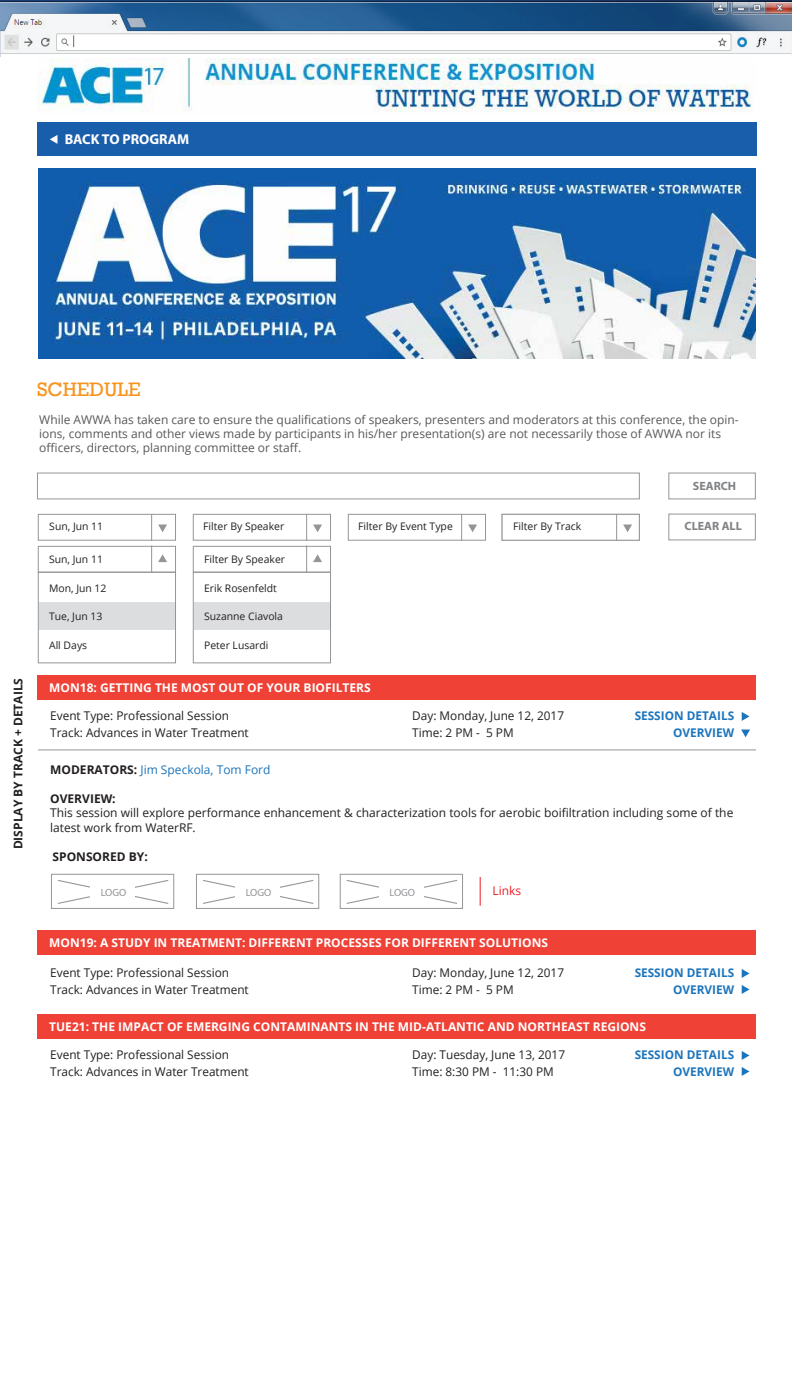
<style>
.page{position:relative;width:792px;height:1385px;background:#fff}
.page>*{position:absolute;margin:0;border:0;box-sizing:border-box;transform-origin:0 0}
.t1{font:20px "Rockwell";color:#f7941e}
.t2{font:700 14.3px "Myriad Pro";color:#fff}
.t3{font:12px/14.4px "Open Sans";color:#231f20}
.t4{font:12px/14.4px "Open Sans";color:#58595b}
.t5{font:700 12px "Open Sans";color:#fff}
.t6{font:700 12px "Open Sans";color:#1c75bc}
.t7{font:700 12px "Open Sans";color:#231f20}
.t8{font:12px "Open Sans";color:#1c75bc}
.t9{font:700 12px "Myriad Pro";color:#808285}
.t10{font:12px "Open Sans";color:#ed1d24}
.t11{font:10.4px "Open Sans";color:#231f20}
.t12{font:10.4px "Myriad Pro";color:#939598}
.s1{font-weight:700;color:#231f20}
</style>
<div class="page">
<img style="left:0;top:0;width:792px;height:56px">
<div style="left:37px;top:122px;width:719px;height:33px;background:#195eab"></div>
<svg style="left:50px;top:135px;width:7px;height:9px"></svg>
<img style="left:37px;top:59px;width:714px;height:53px">
<img style="left:38px;top:168px;width:717px;height:190px">
<div style="left:38px;top:514px;width:138px;height:27px;background:#fff;border:1px solid #939598"></div>
<div style="left:668px;top:513px;width:88px;height:27px;background:#fff;border:1px solid #939598"></div>
<div style="left:668px;top:472px;width:88px;height:27px;background:#fff;border:1px solid #939598"></div>
<div style="left:193px;top:514px;width:138px;height:27px;background:#fff;border:1px solid #939598"></div>
<div style="left:348px;top:514px;width:138px;height:27px;background:#fff;border:1px solid #939598"></div>
<div style="left:502px;top:514px;width:138px;height:27px;background:#fff;border:1px solid #939598"></div>
<div style="left:37px;top:472px;width:603px;height:27px;background:#fff;border:1px solid #939598"></div>
<svg style="left:623px;top:524px;width:9px;height:8px"></svg>
<svg style="left:616px;top:514px;width:1px;height:26px"></svg>
<svg style="left:468px;top:524px;width:9px;height:8px"></svg>
<svg style="left:461px;top:514px;width:1px;height:27px"></svg>
<svg style="left:313px;top:524px;width:9px;height:8px"></svg>
<svg style="left:158px;top:524px;width:9px;height:8px"></svg>
<svg style="left:346px;top:880px;width:111px;height:24px"></svg>
<div style="left:379px;top:881px;width:45px;height:21px;background:#fff"></div>
<svg style="left:203px;top:880px;width:111px;height:24px"></svg>
<div style="left:235px;top:881px;width:45px;height:21px;background:#fff"></div>
<svg style="left:58px;top:880px;width:111px;height:24px"></svg>
<div style="left:90px;top:881px;width:45px;height:21px;background:#fff"></div>
<svg style="left:480px;top:877px;width:1px;height:29px"></svg>
<div style="left:340px;top:874px;width:123px;height:35px;border:1px solid #939598"></div>
<div style="left:196px;top:874px;width:123px;height:35px;border:1px solid #939598"></div>
<div style="left:51px;top:874px;width:123px;height:35px;border:1px solid #939598"></div>
<svg style="left:742px;top:1067px;width:7px;height:9px"></svg>
<svg style="left:742px;top:1051px;width:7px;height:9px"></svg>
<svg style="left:742px;top:985px;width:7px;height:9px"></svg>
<svg style="left:742px;top:969px;width:7px;height:9px"></svg>
<div style="left:37px;top:1014px;width:719px;height:25px;background:#ef4136"></div>
<svg style="left:742px;top:712px;width:7px;height:9px"></svg>
<div style="left:37px;top:930px;width:719px;height:25px;background:#ef4136"></div>
<div style="left:37px;top:675px;width:719px;height:25px;background:#ef4136"></div>
<svg style="left:741px;top:729px;width:9px;height:8px"></svg>
<div style="left:38px;top:546px;width:138px;height:27px;background:#fff;border:1px solid #939598"></div>
<svg style="left:158px;top:554px;width:9px;height:8px"></svg>
<svg style="left:151px;top:514px;width:1px;height:58px"></svg>
<div style="left:39px;top:602px;width:137px;height:28px;background:#dcddde"></div>
<div style="left:193px;top:546px;width:138px;height:27px;background:#fff;border:1px solid #939598"></div>
<svg style="left:313px;top:554px;width:9px;height:8px"></svg>
<svg style="left:306px;top:514px;width:1px;height:58px"></svg>
<div style="left:194px;top:602px;width:137px;height:28px;background:#dcddde"></div>
<hr style="left:38px;top:750px;width:718px;height:1px;background:#939598">
<div style="left:193px;top:572px;width:138px;height:91px;border:1px solid #939598"></div>
<div style="left:38px;top:572px;width:138px;height:91px;border:1px solid #939598"></div>
<p class="t2" style="left:65px;top:130px;width:126px">BACK TO PROGRAM</p>
<p class="t7" style="left:10px;top:849px;width:173px;rotate:-90deg">DISPLAY BY TRACK + DETAILS</p>
<h1 class="t1" style="left:37px;top:377px;width:105px">SCHEDULE</h1>
<p class="t4" style="left:39px;top:412px;width:701px">While AWWA has taken care to ensure the qualifications of speakers, presenters and moderators at this conference, the opin&shy;ions, comments and other views made by participants in his/her presentation(s) are not necessarily those of AWWA nor its officers, directors, planning committee or staff.</p>
<p class="t11" style="left:49px;top:520px;width:55px">Sun, Jun 11</p>
<p class="t11" style="left:203px;top:520px;width:83px">Filter By Speaker</p>
<p class="t11" style="left:358px;top:520px;width:96px">Filter By Event Type</p>
<p class="t11" style="left:513px;top:520px;width:69px">Filter By Track</p>
<p class="t11" style="left:49px;top:552px;width:55px">Sun, Jun 11</p>
<p class="t11" style="left:49px;top:581px;width:59px">Mon, Jun 12</p>
<p class="t11" style="left:49px;top:609px;width:55px">Tue, Jun 13</p>
<p class="t11" style="left:49px;top:638px;width:40px">All Days</p>
<p class="t11" style="left:204px;top:552px;width:83px">Filter By Speaker</p>
<p class="t11" style="left:204px;top:581px;width:74px">Erik Rosenfeldt</p>
<p class="t11" style="left:204px;top:609px;width:80px">Suzanne Ciavola</p>
<p class="t11" style="left:204px;top:638px;width:66px">Peter Lusardi</p>
<p class="t5" style="left:49px;top:679px;width:323px">MON18: GETTING THE MOST OUT OF YOUR BIOFILTERS</p>
<p class="t9" style="left:693px;top:478px;width:45px">SEARCH</p>
<p class="t9" style="left:685px;top:518px;width:59px">CLEAR ALL</p>
<p class="t3" style="left:50px;top:708px;width:180px">Event Type: Professional Session</p>
<p class="t3" style="left:412px;top:708px;width:153px">Day: Monday, June 12, 2017</p>
<p class="t6" style="left:635px;top:707px;width:101px">SESSION DETAILS</p>
<p class="t3" style="left:50px;top:725px;width:200px">Track: Advances in Water Treatment</p>
<p class="t3" style="left:412px;top:725px;width:103px">Time: 2 PM - 5 PM</p>
<p class="t6" style="left:673px;top:724px;width:63px">OVERVIEW</p>
<p class="t8" style="left:50px;top:762px;width:222px"><span class="s1">MODERATORS:</span> Jim Speckola, Tom Ford</p>
<p class="t7" style="left:50px;top:790px;width:67px">OVERVIEW:</p>
<p class="t3" style="left:50px;top:806px;width:685px">This session will explore performance enhancement &amp; characterization tools for aerobic boifiltration including some of the latest work from WaterRF.</p>
<p class="t7" style="left:53px;top:848px;width:97px">SPONSORED BY:</p>
<p class="t12" style="left:101px;top:886px;width:27px">LOGO</p>
<p class="t12" style="left:246px;top:886px;width:27px">LOGO</p>
<p class="t12" style="left:389px;top:886px;width:27px">LOGO</p>
<p class="t10" style="left:492px;top:882px;width:30px">Links</p>
<p class="t5" style="left:49px;top:934px;width:500px">MON19: A STUDY IN TREATMENT: DIFFERENT PROCESSES FOR DIFFERENT SOLUTIONS</p>
<p class="t3" style="left:50px;top:965px;width:180px">Event Type: Professional Session</p>
<p class="t3" style="left:412px;top:965px;width:153px">Day: Monday, June 12, 2017</p>
<p class="t6" style="left:635px;top:964px;width:101px">SESSION DETAILS</p>
<p class="t3" style="left:50px;top:982px;width:200px">Track: Advances in Water Treatment</p>
<p class="t3" style="left:412px;top:982px;width:103px">Time: 2 PM - 5 PM</p>
<p class="t6" style="left:673px;top:981px;width:63px">OVERVIEW</p>
<p class="t5" style="left:49px;top:1018px;width:598px">TUE21: THE IMPACT OF EMERGING CONTAMINANTS IN THE MID-ATLANTIC AND NORTHEAST REGIONS</p>
<p class="t3" style="left:50px;top:1047px;width:180px">Event Type: Professional Session</p>
<p class="t3" style="left:412px;top:1047px;width:154px">Day: Tuesday, June 13, 2017</p>
<p class="t6" style="left:635px;top:1046px;width:101px">SESSION DETAILS</p>
<p class="t3" style="left:50px;top:1064px;width:200px">Track: Advances in Water Treatment</p>
<p class="t3" style="left:412px;top:1064px;width:143px">Time: 8:30 PM - 11:30 PM</p>
<p class="t6" style="left:673px;top:1063px;width:63px">OVERVIEW</p>
</div>
